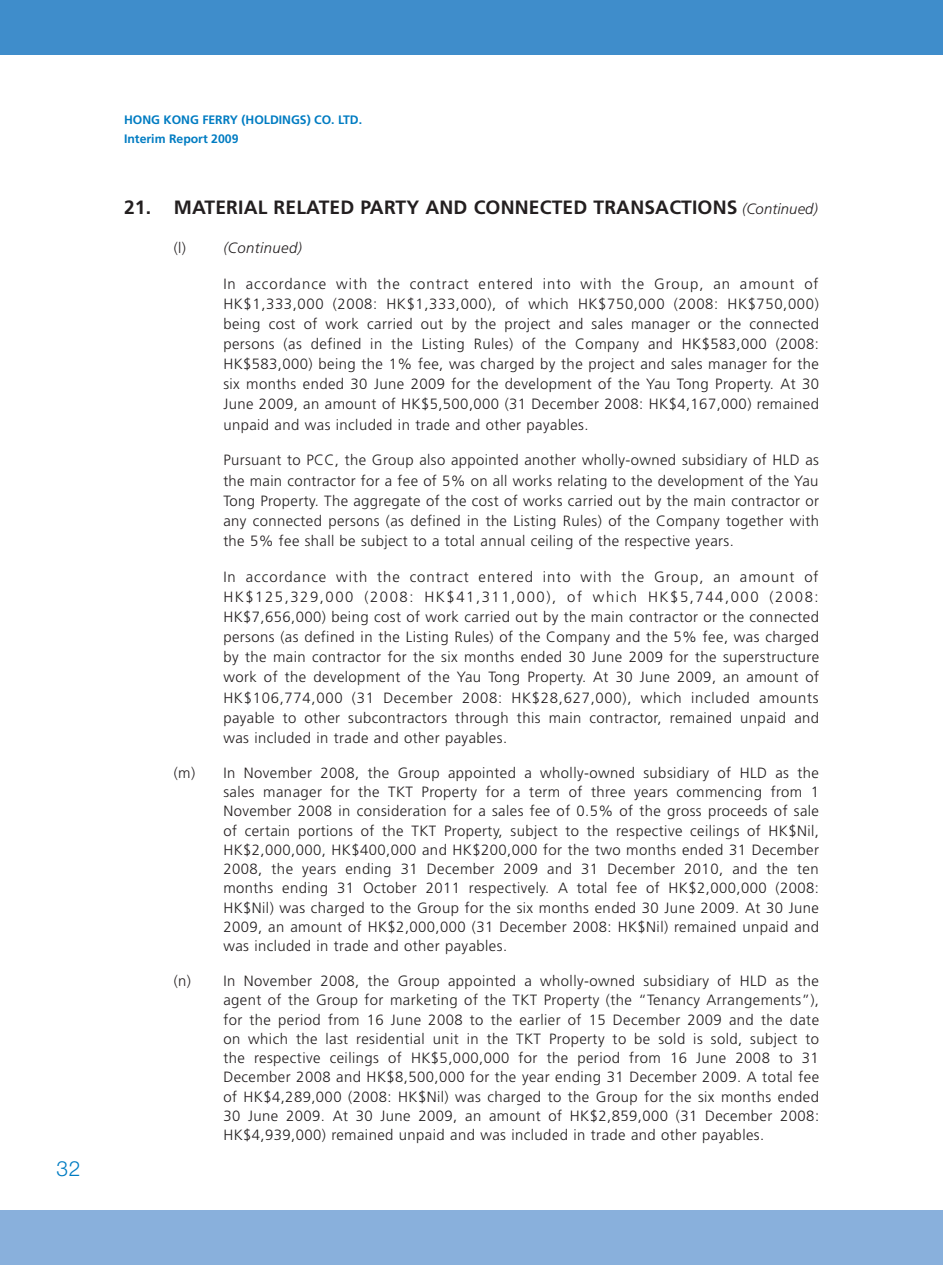
<style>
.page{position:relative;width:943px;height:1265px;background:#fff}
.page>*{position:absolute;margin:0;border:0;box-sizing:border-box;transform-origin:0 0}
.t1{font:300 21px "Helvetica Neue LT Std";color:#007cc2}
.t2{font:700 19.25px "Frutiger LT Std";letter-spacing:.01em;color:#231f20}
.t3{font:300 14.88px/20.1px "Frutiger LT Std";letter-spacing:.03em;color:#231f20;text-align:justify}
.t4{font:italic 300 14.88px "Frutiger LT Std";letter-spacing:.03em;color:#231f20}
.t5{font:700 12.25px/18.4px "Frutiger LT Std";color:#007cc2}
.s1{font-weight:300;font-style:italic;font-size:14.88px}
</style>
<div class="page">
<div style="left:0;top:0;width:943px;height:55px;background:#3f8dcb"></div>
<div style="left:0;top:1210px;width:943px;height:55px;background:#89b0dc"></div>
<h1 class="t1" style="left:56px;top:1155px;width:25px">32</h1>
<p class="t5" style="left:124px;top:111px;width:239px">HONG KONG FERRY (HOLDINGS) CO. LTD.<br>Interim Report 2009</p>
<p class="t2" style="left:124px;top:196px;width:695px">21. MATERIAL RELATED PARTY AND CONNECTED TRANSACTIONS <span class="s1">(Continued)</span></p>
<p class="t3" style="left:174px;top:238px;width:14px">(l)</p>
<p class="t4" style="left:223px;top:239px;width:80px">(Continued)</p>
<p class="t3" style="left:223px;top:274px;width:597px">In accordance with the contract entered into with the Group, an amount of HK$1,333,000 (2008: HK$1,333,000), of which HK$750,000 (2008: HK$750,000) being cost of work carried out by the project and sales manager or the connected persons (as defined in the Listing Rules) of the Company and HK$583,000 (2008:<br>HK$583,000) being the 1% fee, was charged by the project and sales manager for the six months ended 30 June 2009 for the development of the Yau Tong Property. At 30<br>June 2009, an amount of HK$5,500,000 (31 December 2008: HK$4,167,000) remained unpaid and was included in trade and other payables.</p>
<p class="t3" style="left:223px;top:450px;width:597px">Pursuant to PCC, the Group also appointed another wholly-owned subsidiary of HLD as the main contractor for a fee of 5% on all works relating to the development of the Yau Tong Property. The aggregate of the cost of works carried out by the main contractor or any connected persons (as defined in the Listing Rules) of the Company together with the 5% fee shall be subject to a total annual ceiling of the respective years.</p>
<p class="t3" style="left:223px;top:567px;width:597px">In accordance with the contract entered into with the Group, an amount of HK$125,329,000 (2008: HK$41,311,000), of which HK$5,744,000 (2008:<br>HK$7,656,000) being cost of work carried out by the main contractor or the connected persons (as defined in the Listing Rules) of the Company and the 5% fee, was charged by the main contractor for the six months ended 30 June 2009 for the superstructure work of the development of the Yau Tong Property. At 30 June 2009, an amount of HK$106,774,000 (31 December 2008: HK$28,627,000), which included amounts payable to other subcontractors through this main contractor, remained unpaid and was included in trade and other payables.</p>
<p class="t3" style="left:223px;top:763px;width:597px;line-height:19.2px;text-indent:-50px">(m) In November 2008, the Group appointed a wholly-owned subsidiary of HLD as the sales manager for the TKT Property for a term of three years commencing from 1<br>November 2008 in consideration for a sales fee of 0.5% of the gross proceeds of sale of certain portions of the TKT Property, subject to the respective ceilings of HK$Nil, HK$2,000,000, HK$400,000 and HK$200,000 for the two months ended 31 December 2008, the years ending 31 December 2009 and 31 December 2010, and the ten months ending 31 October 2011 respectively. A total fee of HK$2,000,000 (2008:<br>HK$Nil) was charged to the Group for the six months ended 30 June 2009. At 30 June 2009, an amount of HK$2,000,000 (31 December 2008: HK$Nil) remained unpaid and was included in trade and other payables.</p>
<p class="t3" style="left:223px;top:971px;width:597px;line-height:19.2px;text-indent:-50px">(n) In November 2008, the Group appointed a wholly-owned subsidiary of HLD as the agent of the Group for marketing of the TKT Property (the “Tenancy Arrangements”), for the period from 16 June 2008 to the earlier of 15 December 2009 and the date on which the last residential unit in the TKT Property to be sold is sold, subject to the respective ceilings of HK$5,000,000 for the period from 16 June 2008 to 31<br>December 2008 and HK$8,500,000 for the year ending 31 December 2009. A total fee of HK$4,289,000 (2008: HK$Nil) was charged to the Group for the six months ended 30 June 2009. At 30 June 2009, an amount of HK$2,859,000 (31 December 2008:<br>HK$4,939,000) remained unpaid and was included in trade and other payables.</p>
</div>
